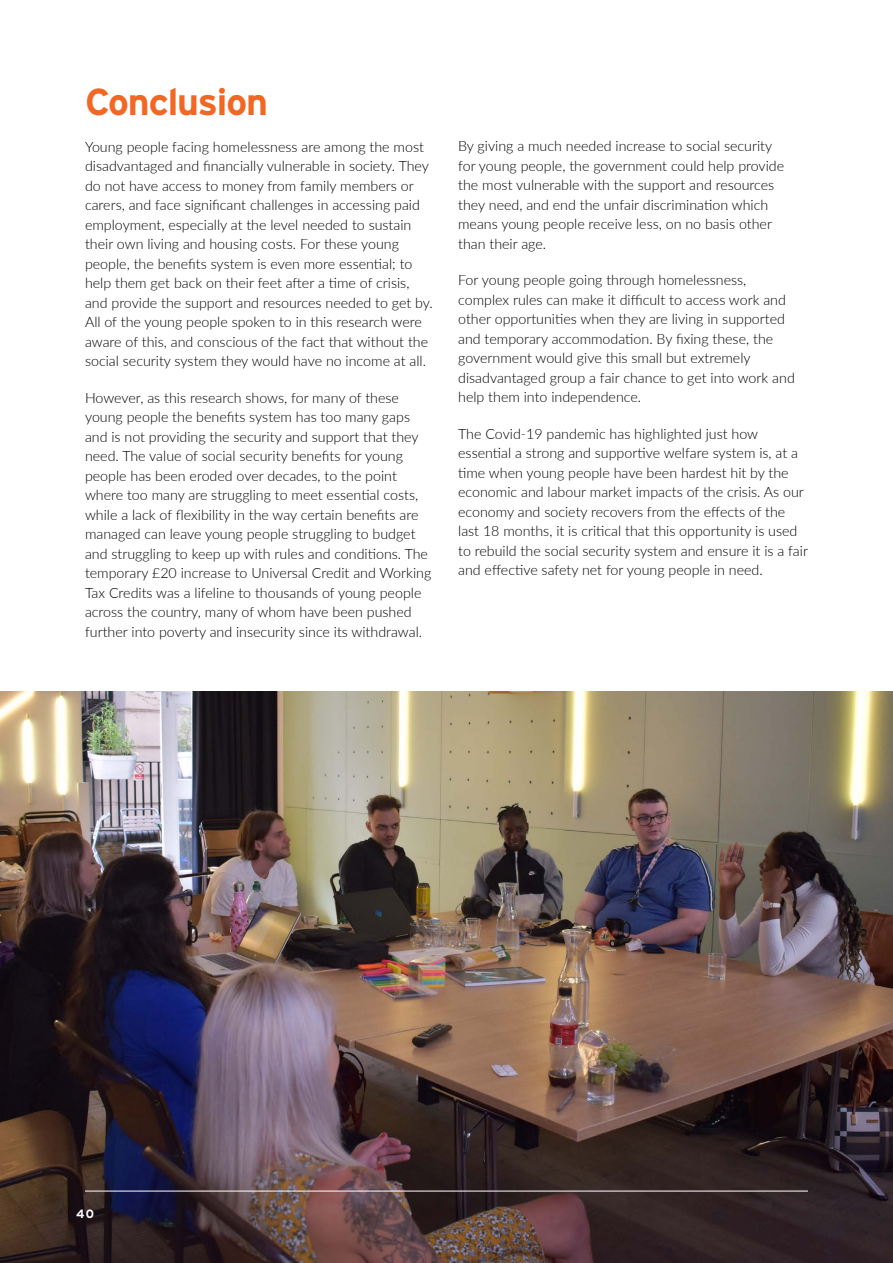
<style>
.page{position:relative;width:893px;height:1263px;background:#fff}
.page>*{position:absolute;margin:0;border:0;box-sizing:border-box;transform-origin:0 0}
.t1{font:700 37.5px "Interstate";letter-spacing:-.03em;color:#f26724}
.t2{font:300 14.25px/19.5px "Lato";color:#000}
.t3{font:700 12px "Interstate";color:#fff}
</style>
<div class="page">
<img style="left:0;top:691px;width:893px;height:572px">
<hr style="left:85px;top:1191px;width:723px;height:1px;background:#fff">
<h1 class="t1" style="left:85px;top:81px;width:184px">Conclusion</h1>
<p class="t2" style="left:85px;top:136px;width:349px">Young people facing homelessness are among the most disadvantaged and financially vulnerable in society. They do not have access to money from family members or carers, and face significant challenges in accessing paid employment, especially at the level needed to sustain their own living and housing costs. For these young people, the benefits system is even more essential; to help them get back on their feet after a time of crisis, and provide the support and resources needed to get by.<br>All of the young people spoken to in this research were aware of this, and conscious of the fact that without the social security system they would have no income at all.</p>
<p class="t2" style="left:85px;top:387px;width:348px">However, as this research shows, for many of these young people the benefits system has too many gaps and is not providing the security and support that they need. The value of social security benefits for young people has been eroded over decades, to the point where too many are struggling to meet essential costs, while a lack of flexibility in the way certain benefits are managed can leave young people struggling to budget and struggling to keep up with rules and conditions. The temporary £20 increase to Universal Credit and Working Tax Credits was a lifeline to thousands of young people across the country, many of whom have been pushed further into poverty and insecurity since its withdrawal.</p>
<p class="t2" style="left:458px;top:136px;width:328px">By giving a much needed increase to social security for young people, the government could help provide the most vulnerable with the support and resources they need, and end the unfair discrimination which means young people receive less, on no basis other than their age.</p>
<p class="t2" style="left:458px;top:270px;width:338px">For young people going through homelessness, complex rules can make it difficult to access work and other opportunities when they are living in supported and temporary accommodation. By fixing these, the government would give this small but extremely disadvantaged group a fair chance to get into work and help them into independence.</p>
<p class="t2" style="left:458px;top:423px;width:351px">The Covid-19 pandemic has highlighted just how essential a strong and supportive welfare system is, at a time when young people have been hardest hit by the economic and labour market impacts of the crisis. As our economy and society recovers from the effects of the last 18 months, it is critical that this opportunity is used to rebuild the social security system and ensure it is a fair and effective safety net for young people in need.</p>
<p class="t3" style="left:76px;top:1206px;width:19px">40</p>
</div>
